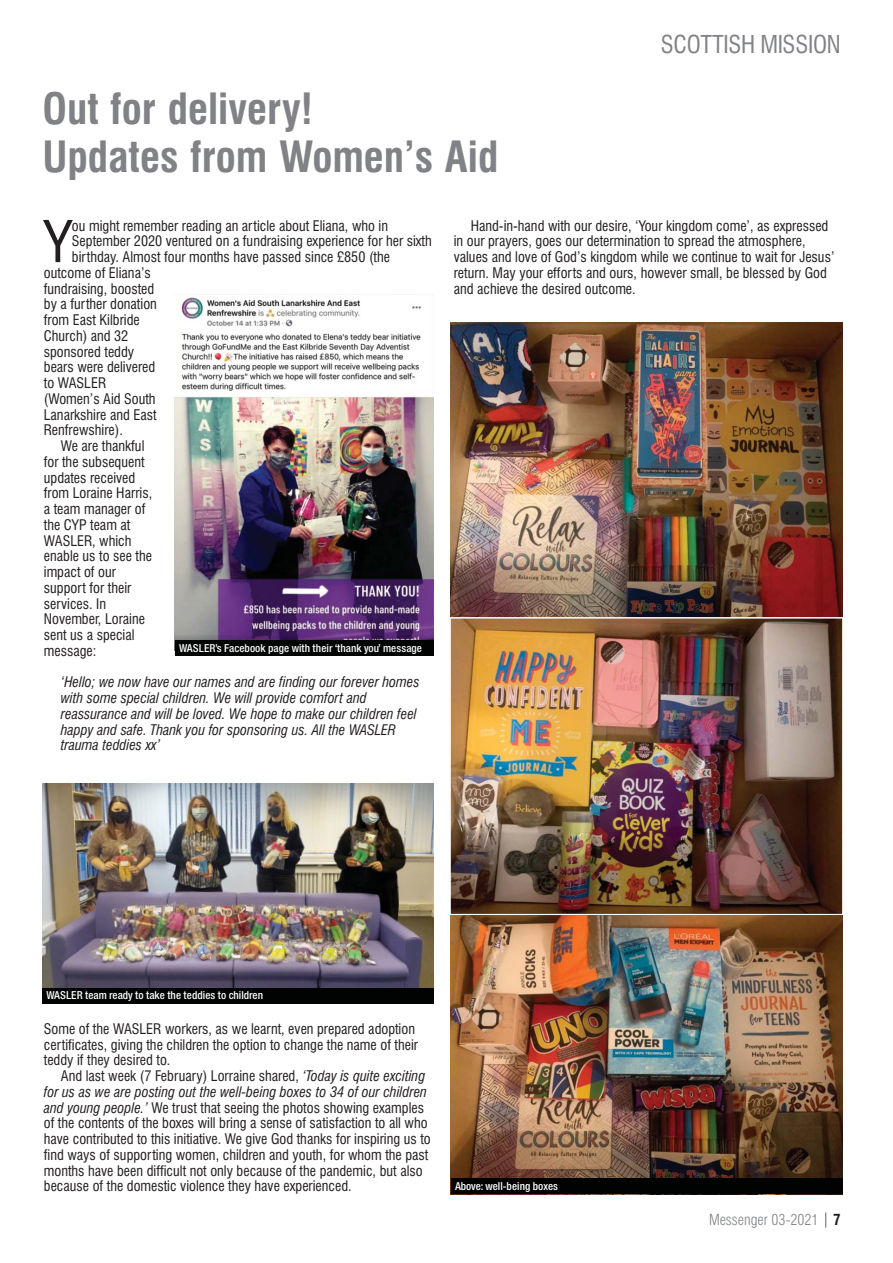
<style>
.page{position:relative;width:893px;height:1263px;background:#fff}
.page>*{position:absolute;margin:0;border:0;box-sizing:border-box;transform-origin:0 0}
.t1{font:condensed 56.1px "Swiss 721 BT";color:#231f20}
.t2{font:700 condensed 42px/47.7px "Swiss 721 BT";color:#808285}
.t3{font:condensed 24px "Swiss 721 BT";letter-spacing:-.015em;color:#808285}
.t4{font:300 condensed 15px "Swiss 721 BT";color:#808285}
.t5{font:condensed 14.25px/15.8px "Swiss 721 BT";color:#231f20}
.t6{font:italic condensed 14.25px/15.8px "Swiss 721 BT";color:#231f20}
.t7{font:10.5px "Europa Nr 2 SB Med Con";letter-spacing:.005em;color:#fff}
.s1{font-style:italic}
.s2{color:#231f20}
.s3{font-weight:700;color:#231f20}
</style>
<div class="page">
<img style="left:175px;top:297px;width:258px;height:344px">
<div style="left:175px;top:641px;width:258px;height:15px;background:#010202"></div>
<img style="left:42px;top:784px;width:391px;height:205px">
<div style="left:42px;top:989px;width:391px;height:15px;background:#010202"></div>
<img style="left:451px;top:323px;width:391px;height:294px">
<img style="left:452px;top:620px;width:388px;height:292px">
<div style="left:449px;top:617px;width:394px;height:298px;border:2px solid #fff"></div>
<img style="left:451px;top:915px;width:391px;height:264px">
<div style="left:451px;top:1179px;width:391px;height:15px;background:#010202"></div>
<h2 class="t2" style="left:42px;top:88px;width:457px">Out for delivery!<br>Updates from Women’s Aid</h2>
<h3 class="t3" style="left:661px;top:35px;width:181px">SCOTTISH MISSION</h3>
<h1 class="t1" style="left:44px;top:220px;width:30px">Y</h1>
<p class="t5" style="left:72px;top:219px;width:318px">ou might remember reading an article about Eliana, who in</p>
<p class="t5" style="left:72px;top:235px;width:361px">September 2020 ventured on a fundraising experience for her sixth</p>
<p class="t5" style="left:72px;top:250px;width:319px">birthday. Almost four months have passed since £850 (the</p>
<p class="t5" style="left:44px;top:266px;width:108px">outcome of Eliana’s</p>
<p class="t5" style="left:44px;top:282px;width:112px">fundraising, boosted</p>
<p class="t5" style="left:44px;top:298px;width:115px">by a further donation</p>
<p class="t5" style="left:44px;top:313px;width:97px">from East Kilbride</p>
<p class="t5" style="left:44px;top:329px;width:86px">Church) and 32</p>
<p class="t5" style="left:44px;top:345px;width:92px">sponsored teddy</p>
<p class="t5" style="left:44px;top:361px;width:113px">bears were delivered</p>
<p class="t5" style="left:44px;top:376px;width:64px">to WASLER</p>
<p class="t5" style="left:44px;top:392px;width:113px">(Women’s Aid South</p>
<p class="t5" style="left:44px;top:408px;width:114px">Lanarkshire and East</p>
<p class="t5" style="left:44px;top:424px;width:81px">Renfrewshire).</p>
<p class="t5" style="left:61px;top:439px;width:85px">We are thankful</p>
<p class="t5" style="left:44px;top:455px;width:102px">for the subsequent</p>
<p class="t5" style="left:44px;top:471px;width:93px">updates received</p>
<p class="t5" style="left:44px;top:487px;width:110px">from Loraine Harris,</p>
<p class="t5" style="left:44px;top:502px;width:103px">a team manager of</p>
<p class="t5" style="left:44px;top:518px;width:88px">the CYP team at</p>
<p class="t5" style="left:44px;top:534px;width:89px">WASLER, which</p>
<p class="t5" style="left:44px;top:550px;width:110px">enable us to see the</p>
<p class="t5" style="left:44px;top:565px;width:74px">impact of our</p>
<p class="t5" style="left:44px;top:581px;width:89px">support for their</p>
<p class="t5" style="left:44px;top:597px;width:64px">services. In</p>
<p class="t5" style="left:44px;top:613px;width:103px">November, Loraine</p>
<p class="t5" style="left:44px;top:628px;width:92px">sent us a special</p>
<p class="t5" style="left:44px;top:644px;width:54px">message:</p>
<p class="t6" style="left:61px;top:676px;width:360px">‘Hello; we now have our names and are finding our forever homes with some special children. We will provide comfort and reassurance and will be loved. We hope to make our children feel happy and safe. Thank you for sponsoring us. All the WASLER trauma teddies xx’</p>
<p class="t7" style="left:179px;top:644px;width:244px">WASLER’s Facebook page with their ‘thank you’ message</p>
<p class="t5" style="left:454px;top:219px;width:382px;text-indent:17px">Hand-in-hand with our desire, ‘Your kingdom come’, as expressed in our prayers, goes our determination to spread the atmosphere, values and love of God’s kingdom while we continue to wait for Jesus’ return. May your efforts and ours, however small, be blessed by God and achieve the desired outcome.</p>
<p class="t7" style="left:46px;top:991px;width:218px">WASLER team ready to take the teddies to children</p>
<p class="t5" style="left:44px;top:1022px;width:376px">Some of the WASLER workers, as we learnt, even prepared adoption certificates, giving the children the option to change the name of their teddy if they desired to.</p>
<p class="t5" style="left:44px;top:1069px;width:388px;text-indent:17px">And last week (7 February) Lorraine shared, <span class="s1">‘Today is quite exciting for us as we are posting out the well-being boxes to 34 of our children and young people.’</span> We trust that seeing the photos showing examples of the contents of the boxes will bring a sense of satisfaction to all who have contributed to this initiative. We give God thanks for inspiring us to find ways of supporting women, children and youth, for whom the past months have been difficult not only because of the pandemic, but also because of the domestic violence they have experienced.</p>
<p class="t7" style="left:455px;top:1182px;width:105px">Above: well-being boxes</p>
<p class="t4" style="left:709px;top:1214px;width:133px">Messenger 03-2021 <span class="s2">|</span> <span class="s3">7</span></p>
</div>
